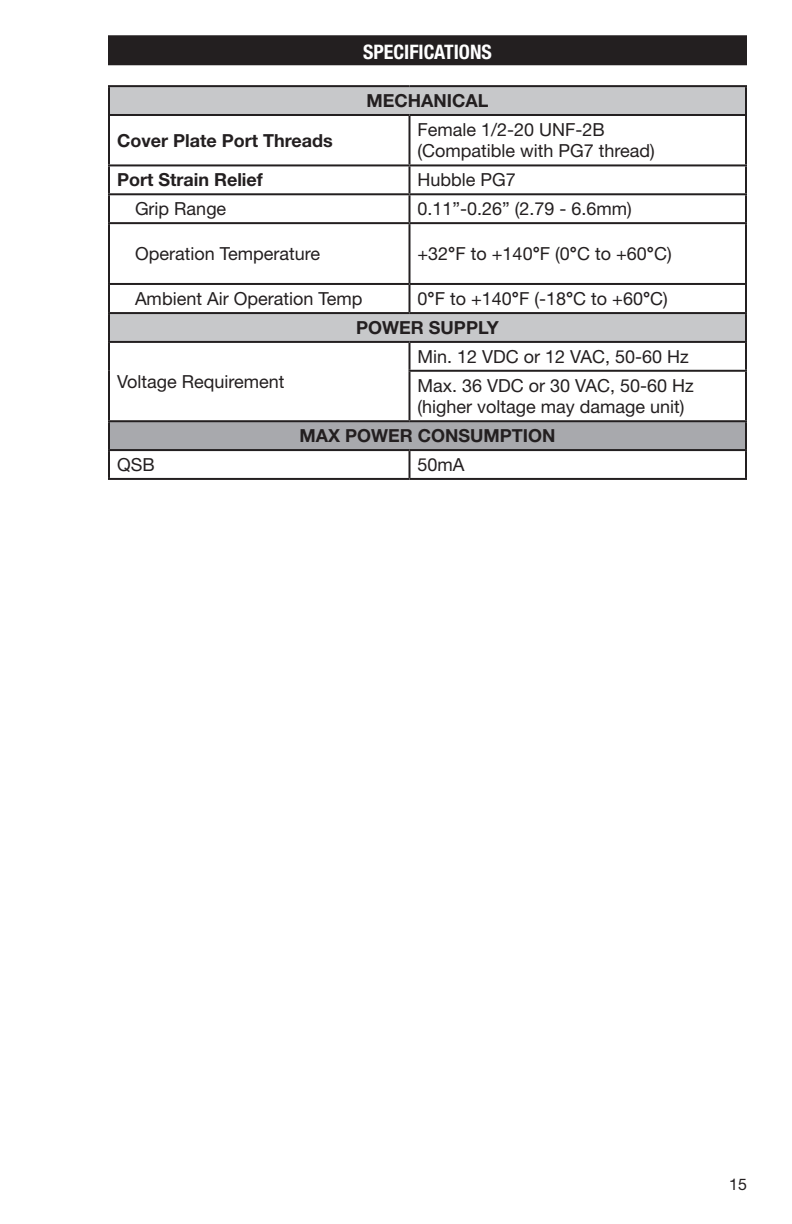
<style>
.page{position:relative;width:792px;height:1224px;background:#fff}
.page>*{position:absolute;margin:0;border:0;box-sizing:border-box;transform-origin:0 0}
.Section_Header{font:700 condensed 20px "Helvetica Neue LT Std";color:#fff}
.Body_Text{font:18px/21.6px "Helvetica Neue LT Std";color:#231f20}
.Body_Text-2{font:700 18px "Helvetica Neue LT Std";color:#231f20}
.t1{font:16px "Helvetica Neue LT Std";color:#231f20}
.s1{font-family:"Arial";font-weight:700}
</style>
<div class="page">
<div style="left:108px;top:35px;width:639px;height:30px;background:#231f20"></div>
<svg style="left:110px;top:87px;width:635px;height:254px"></svg>
<div style="left:109px;top:421px;width:637px;height:29px;background:#a8a9ad"></div>
<hr style="left:108px;top:85px;width:302px;height:2px;background:#231f20">
<hr style="left:108px;top:87px;width:2px;height:27px;background:#231f20">
<hr style="left:410px;top:85px;width:337px;height:2px;background:#231f20">
<hr style="left:745px;top:87px;width:2px;height:27px;background:#231f20">
<hr style="left:108px;top:114px;width:302px;height:2px;background:#231f20">
<hr style="left:108px;top:116px;width:2px;height:48px;background:#231f20">
<hr style="left:410px;top:114px;width:337px;height:2px;background:#231f20">
<hr style="left:408px;top:116px;width:2px;height:48px;background:#231f20">
<hr style="left:745px;top:116px;width:2px;height:48px;background:#231f20">
<hr style="left:108px;top:164px;width:302px;height:2px;background:#231f20">
<hr style="left:108px;top:166px;width:2px;height:27px;background:#231f20">
<hr style="left:410px;top:164px;width:337px;height:2px;background:#231f20">
<hr style="left:408px;top:166px;width:2px;height:27px;background:#231f20">
<hr style="left:745px;top:166px;width:2px;height:27px;background:#231f20">
<hr style="left:108px;top:193px;width:302px;height:2px;background:#231f20">
<hr style="left:108px;top:195px;width:2px;height:27px;background:#231f20">
<hr style="left:410px;top:193px;width:337px;height:2px;background:#231f20">
<hr style="left:408px;top:195px;width:2px;height:27px;background:#231f20">
<hr style="left:745px;top:195px;width:2px;height:27px;background:#231f20">
<hr style="left:108px;top:222px;width:302px;height:2px;background:#231f20">
<hr style="left:108px;top:224px;width:2px;height:59px;background:#231f20">
<hr style="left:410px;top:222px;width:337px;height:2px;background:#231f20">
<hr style="left:408px;top:224px;width:2px;height:59px;background:#231f20">
<hr style="left:745px;top:224px;width:2px;height:59px;background:#231f20">
<hr style="left:108px;top:285px;width:2px;height:27px;background:#231f20">
<hr style="left:408px;top:285px;width:2px;height:27px;background:#231f20">
<hr style="left:745px;top:285px;width:2px;height:27px;background:#231f20">
<hr style="left:108px;top:343px;width:2px;height:28px;background:#231f20">
<hr style="left:408px;top:343px;width:2px;height:27px;background:#231f20">
<hr style="left:745px;top:343px;width:2px;height:27px;background:#231f20">
<hr style="left:108px;top:371px;width:2px;height:49px;background:#231f20">
<hr style="left:408px;top:370px;width:339px;height:2px;background:#231f20">
<hr style="left:408px;top:372px;width:2px;height:48px;background:#231f20">
<hr style="left:745px;top:372px;width:2px;height:48px;background:#231f20">
<hr style="left:108px;top:451px;width:2px;height:27px;background:#231f20">
<hr style="left:408px;top:451px;width:2px;height:27px;background:#231f20">
<hr style="left:745px;top:451px;width:2px;height:27px;background:#231f20">
<hr style="left:108px;top:283px;width:302px;height:2px;background:#231f20">
<hr style="left:410px;top:283px;width:337px;height:2px;background:#231f20">
<hr style="left:108px;top:312px;width:302px;height:2px;background:#231f20">
<hr style="left:108px;top:314px;width:2px;height:27px;background:#231f20">
<hr style="left:410px;top:312px;width:337px;height:2px;background:#231f20">
<hr style="left:745px;top:314px;width:2px;height:27px;background:#231f20">
<hr style="left:108px;top:341px;width:302px;height:2px;background:#231f20">
<hr style="left:410px;top:341px;width:337px;height:2px;background:#231f20">
<hr style="left:108px;top:420px;width:302px;height:2px;background:#231f20">
<hr style="left:108px;top:422px;width:2px;height:27px;background:#231f20">
<hr style="left:410px;top:420px;width:337px;height:2px;background:#231f20">
<hr style="left:745px;top:422px;width:2px;height:27px;background:#231f20">
<hr style="left:108px;top:449px;width:302px;height:2px;background:#231f20">
<hr style="left:410px;top:449px;width:337px;height:2px;background:#231f20">
<hr style="left:108px;top:478px;width:302px;height:2px;background:#231f20">
<hr style="left:410px;top:478px;width:337px;height:2px;background:#231f20">
<p class="Section_Header" style="left:363px;top:40px;width:130px">SPECIFICATIONS</p>
<p class="Body_Text-2" style="left:367px;top:89px;width:123px">MECHANICAL</p>
<p class="Body_Text-2" style="left:117px;top:129px;width:217px">Cover Plate Port Threads</p>
<p class="Body_Text" style="left:418px;top:118px;width:239px">Female 1/2-20 UNF-2B (Compatible with PG7 thread)</p>
<p class="Body_Text-2" style="left:117px;top:169px;width:147px">Port Strain Relief</p>
<p class="Body_Text" style="left:418px;top:169px;width:100px">Hubble PG7</p>
<p class="Body_Text" style="left:135px;top:198px;width:93px">Grip Range</p>
<p class="Body_Text" style="left:418px;top:198px;width:216px">0.11”-0.26” (2.79 - 6.6mm)</p>
<p class="Body_Text" style="left:135px;top:243px;width:187px">Operation Temperature</p>
<p class="Body_Text" style="left:418px;top:243px;width:256px">+32<span class="s1">°</span>F to +140<span class="s1">°</span>F (0<span class="s1">°</span>C to +60<span class="s1">°</span>C)</p>
<p class="Body_Text" style="left:135px;top:288px;width:229px">Ambient Air Operation Temp</p>
<p class="Body_Text" style="left:418px;top:288px;width:252px">0<span class="s1">°</span>F to +140<span class="s1">°</span>F (-18<span class="s1">°</span>C to +60<span class="s1">°</span>C)</p>
<p class="Body_Text-2" style="left:356px;top:316px;width:144px">POWER SUPPLY</p>
<p class="Body_Text" style="left:117px;top:371px;width:169px">Voltage Requirement</p>
<p class="Body_Text" style="left:418px;top:345px;width:273px">Min. 12 VDC or 12 VAC, 50-60 Hz</p>
<p class="Body_Text" style="left:418px;top:374px;width:278px">Max. 36 VDC or 30 VAC, 50-60 Hz (higher voltage may damage unit)</p>
<p class="Body_Text-2" style="left:299px;top:425px;width:258px">MAX POWER CONSUMPTION</p>
<p class="Body_Text" style="left:117px;top:453px;width:39px">QSB</p>
<p class="Body_Text" style="left:418px;top:453px;width:49px">50mA</p>
<p class="t1" style="left:729px;top:1175px;width:19px">15</p>
</div>
